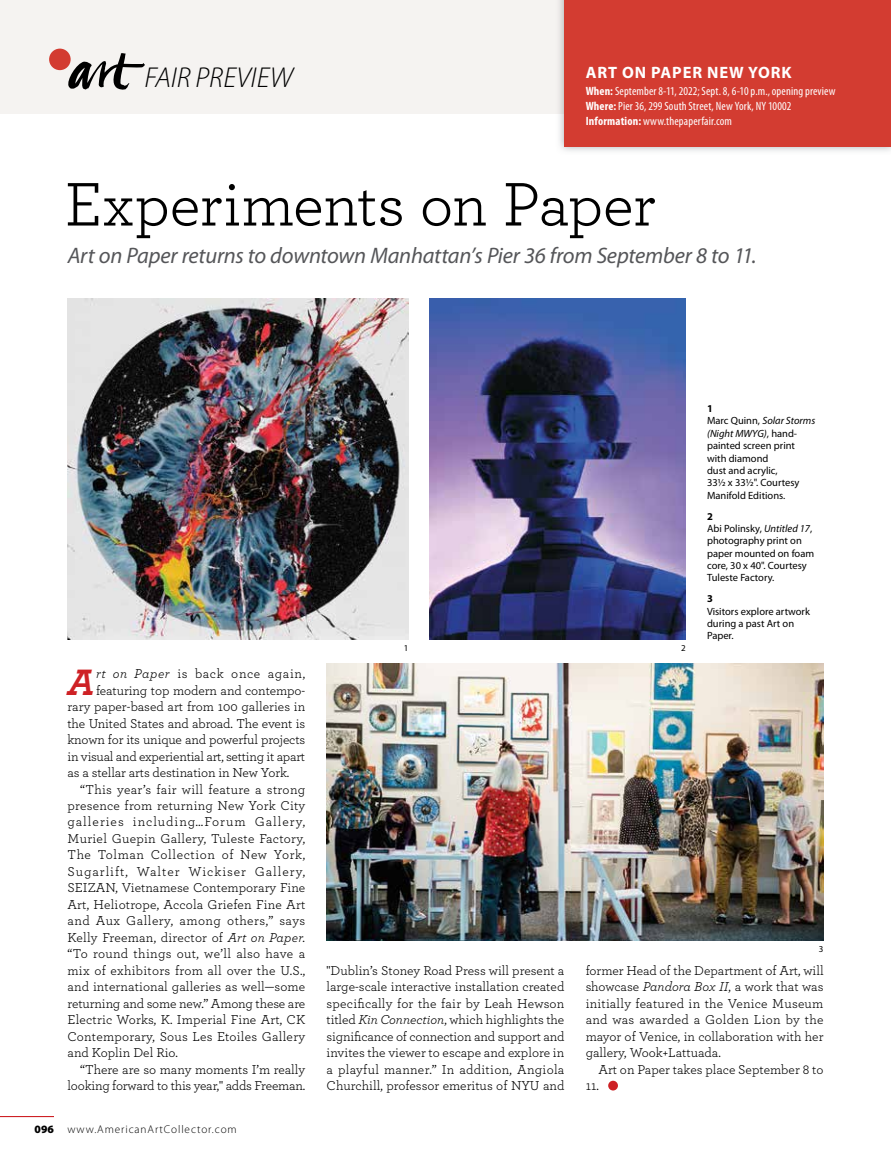
<style>
.page{position:relative;width:891px;height:1161px;background:#fff}
.page>*{position:absolute;margin:0;border:0;box-sizing:border-box;transform-origin:0 0}
.t1{font:64.4px "Archer";letter-spacing:-.015em;color:#000}
.t2{font:italic 700 38.6px "Archer";color:#ce2125}
.t3{font:italic 300 28.8px "Myriad Pro";color:#000}
.t4{font:italic 22.4px "Myriad Pro";letter-spacing:-.01em;color:#555659}
.t5{font:700 16.4px "Myriad Pro";letter-spacing:.055em;color:#fff}
.t6{font:13.6px/16.4px "Archer";color:#000;text-align:justify}
.t7{font:13.6px "Archer";letter-spacing:.02em;color:#000}
.t8{font:13.6px "Archer";letter-spacing:.025em;color:#000}
.t9{font:13.6px "Archer";letter-spacing:.075em;color:#000}
.t10{font:13.6px "Archer";letter-spacing:.07em;color:#000}
.t11{font:13.6px "Archer";letter-spacing:.035em;color:#000}
.t12{font:13.6px "Archer";letter-spacing:.045em;color:#000}
.t13{font:13.6px "Archer";letter-spacing:.04em;color:#000}
.t14{font:condensed 12px/15px "Myriad Pro";letter-spacing:.01em;color:#fff}
.t15{font:300 11.2px "Myriad Pro";letter-spacing:.08em;color:#000}
.t16{font:10.4px/12.4px "Myriad Pro";color:#000}
.t17{font:700 10.4px "Myriad Pro";color:#000}
.t18{font:9px "Myriad Pro";color:#000}
.s1{font-weight:700}
.s2{font-style:italic}
.s3{font-weight:900}
</style>
<div class="page">
<hr style="left:0;top:1116px;width:54px;height:1px;background:#ce2125">
<div style="left:0;top:0;width:891px;height:114px;background:#f5f3f1"></div>
<div style="left:608px;top:1081px;width:10px;height:10px;background:#ce2125;border-radius:50%"></div>
<img style="left:559px;top:114px;width:332px;height:37px">
<img style="left:559px;top:0;width:5px;height:114px">
<div style="left:564px;top:0;width:327px;height:146px;background:#d33c31"></div>
<div style="left:49px;top:49px;width:22px;height:21px;background:#d33c31;border-radius:50%"></div>
<svg style="left:66px;top:53px;width:79px;height:37px"></svg>
<img style="left:430px;top:298px;width:256px;height:341px">
<img style="left:327px;top:663px;width:497px;height:277px">
<img style="left:67px;top:298px;width:342px;height:341px">
<h3 class="t3" style="left:145px;top:62px;width:150px">FAIR PREVIEW</h3>
<p class="t5" style="left:586px;top:63px;width:207px">ART ON PAPER NEW YORK</p>
<p class="t14" style="left:586px;top:84px;width:251px"><span class="s1">When:</span> September 8-11, 2022; Sept. 8, 6-10 p.m., opening preview<br><span class="s1">Where:</span> Pier 36, 299 South Street, New York, NY 10002<br><span class="s1">Information:</span> www.thepaperfair.com</p>
<h1 class="t1" style="left:64px;top:160px;width:593px">Experiments on Paper</h1>
<h3 class="t4" style="left:68px;top:243px;width:690px">Art on Paper returns to downtown Manhattan’s Pier 36 from September 8 to 11.</h3>
<h2 class="t2" style="left:68px;top:651px;width:29px">A</h2>
<p class="t13" style="left:96px;top:664px;width:211px"><span class="s2">rt on Paper</span> is back once again,</p>
<p class="t6" style="left:96px;top:681px;width:211px">featuring top modern and contempo-</p>
<p class="t6" style="left:68px;top:698px;width:239px">rary paper-based art from 100 galleries in</p>
<p class="t6" style="left:68px;top:714px;width:239px">the United States and abroad. The event is</p>
<p class="t6" style="left:68px;top:731px;width:239px">known for its unique and powerful projects</p>
<p class="t6" style="left:68px;top:747px;width:239px">in visual and experiential art, setting it apart</p>
<p class="t6" style="left:68px;top:764px;width:223px">as a stellar arts destination in New York.</p>
<p class="t8" style="left:80px;top:780px;width:227px">“This year’s fair will feature a strong</p>
<p class="t7" style="left:68px;top:796px;width:239px">presence from returning New York City</p>
<p class="t9" style="left:68px;top:813px;width:239px">galleries including…Forum Gallery,</p>
<p class="t7" style="left:68px;top:829px;width:239px">Muriel Guepin Gallery, Tuleste Factory,</p>
<p class="t12" style="left:68px;top:846px;width:239px">The Tolman Collection of New York,</p>
<p class="t10" style="left:68px;top:862px;width:239px">Sugarlift, Walter Wickiser Gallery,</p>
<p class="t6" style="left:68px;top:879px;width:239px">SEIZAN, Vietnamese Contemporary Fine</p>
<p class="t6" style="left:68px;top:896px;width:239px">Art, Heliotrope, Accola Griefen Fine Art</p>
<p class="t11" style="left:68px;top:912px;width:239px">and Aux Gallery, among others,” says</p>
<p class="t7" style="left:68px;top:928px;width:239px">Kelly Freeman, director of <span class="s2">Art on Paper.</span></p>
<p class="t6" style="left:68px;top:945px;width:239px">“To round things out, we’ll also have a</p>
<p class="t7" style="left:68px;top:961px;width:239px">mix of exhibitors from all over the U.S.,</p>
<p class="t6" style="left:68px;top:978px;width:239px">and international galleries as well—some</p>
<p class="t6" style="left:68px;top:995px;width:239px">returning and some new.” Among these are</p>
<p class="t6" style="left:68px;top:1011px;width:239px">Electric Works, K. Imperial Fine Art, CK</p>
<p class="t7" style="left:68px;top:1027px;width:239px">Contemporary, Sous Les Etoiles Gallery</p>
<p class="t6" style="left:68px;top:1044px;width:112px">and Koplin Del Rio.</p>
<p class="t6" style="left:80px;top:1061px;width:227px">“There are so many moments I’m really</p>
<p class="t6" style="left:68px;top:1077px;width:239px">looking forward to this year," adds Freeman.</p>
<p class="t15" style="left:35px;top:1123px;width:204px"><span class="s3">096</span> www.AmericanArtCollector.com</p>
<p class="t18" style="left:404px;top:643px;width:6px">1</p>
<p class="t18" style="left:681px;top:643px;width:6px">2</p>
<p class="t16" style="left:707px;top:403px;width:110px"><span class="s1">1<br></span>Marc Quinn, <span class="s2">Solar Storms (Night MWYG)</span>, hand&shy;painted screen print with diamond<br>dust and acrylic,<br>33½ x 33½". Courtesy<br>Manifold Editions.</p>
<p class="t16" style="left:707px;top:510px;width:109px"><span class="s1">2<br></span>Abi Polinsky, <span class="s2">Untitled 17</span>, photography print on paper mounted on foam core, 30 x 40". Courtesy<br>Tuleste Factory.</p>
<p class="t17" style="left:707px;top:593px;width:7px">3</p>
<p class="t16" style="left:707px;top:605px;width:105px">Visitors explore artwork during a past Art on<br>Paper.</p>
<p class="t18" style="left:819px;top:944px;width:6px">3</p>
<p class="t6" style="left:327px;top:962px;width:239px">"Dublin’s Stoney Road Press will present a large-scale interactive installation created specifically for the fair by Leah Hewson titled <span class="s2">Kin Connection</span>, which highlights the significance of connection and support and invites the viewer to escape and explore in a playful manner.” In addition, Angiola Churchill, professor emeritus of NYU and</p>
<p class="t6" style="left:586px;top:962px;width:239px">former Head of the Department of Art, will showcase <span class="s2">Pandora Box II</span>, a work that was initially featured in the Venice Museum and was awarded a Golden Lion by the mayor of Venice, in collaboration with her gallery, Wook+Lattuada.</p>
<p class="t6" style="left:586px;top:1061px;width:239px;text-indent:13px">Art on Paper takes place September 8 to<br>11.</p>
</div>
